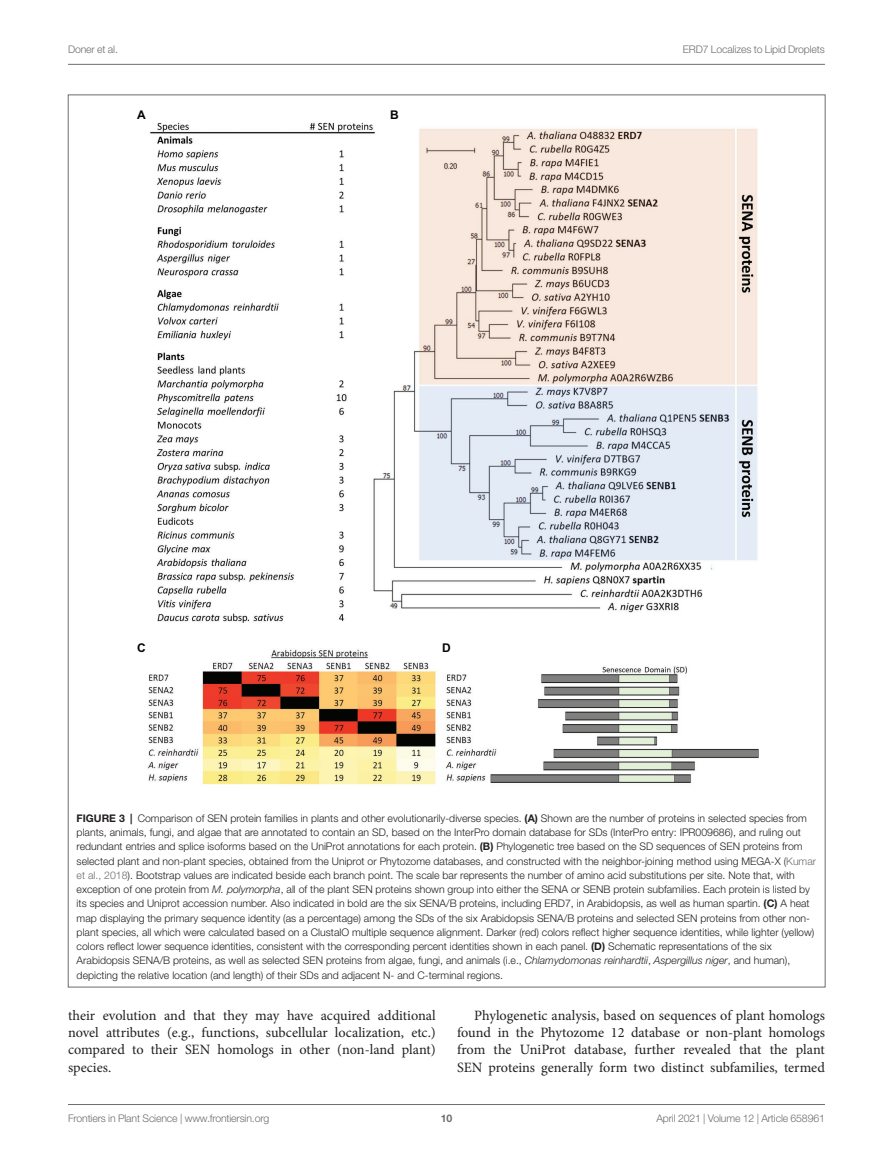
<style>
.page{position:relative;width:893px;height:1170px;background:#fff}
.page>*{position:absolute;margin:0;border:0;box-sizing:border-box;transform-origin:0 0}
.TEXT{font:14.25px/17.2px "Minion Pro";color:#231f20;text-align:justify}
.TEXT_FLUSH{font:14.25px/17.2px "Minion Pro";letter-spacing:-.005em;color:#231f20;text-align:justify}
.t1{font:700 12px "Arial";color:#040503}
.FIG_LEG{font:300 10.5px/14.2px "Helvetica Neue LT Std";color:#231f20}
.t2{font:300 10.5px "Helvetica Neue LT Std";letter-spacing:-.015em;color:#6c6d70}
.t3{font:700 10.5px "Helvetica Neue LT Std";color:#6c6d70}
.s1{font-weight:700}
.s2{color:#6c6d70}
.s3{font-style:italic}
</style>
<div class="page">
<hr style="left:68px;top:64px;width:757px;height:1px;background:#6c6d70">
<hr style="left:68px;top:1104px;width:757px;height:1px;background:#6c6d70">
<img style="left:147px;top:122px;width:612px;height:663px">
<p class="t2" style="left:68px;top:42px;width:51px">Doner et al.</p>
<p class="t2" style="left:683px;top:42px;width:144px">ERD7 Localizes to Lipid Droplets</p>
<p class="t1" style="left:137px;top:107px;width:10px">A</p>
<p class="t1" style="left:390px;top:107px;width:10px">B</p>
<p class="t1" style="left:137px;top:639px;width:10px">C</p>
<p class="t1" style="left:442px;top:639px;width:10px">D</p>
<p class="FIG_LEG" style="left:77px;top:810px;width:741px"><span class="s1">FIGURE 3 |</span> Comparison of SEN protein families in plants and other evolutionarily-diverse species. <span class="s1">(A)</span> Shown are the number of proteins in selected species from plants, animals, fungi, and algae that are annotated to contain an SD, based on the InterPro domain database for SDs (InterPro entry: IPR009686), and ruling out redundant entries and splice isoforms based on the UniProt annotations for each protein. <span class="s1">(B)</span> Phylogenetic tree based on the SD sequences of SEN proteins from selected plant and non-plant species, obtained from the Uniprot or Phytozome databases, and constructed with the neighbor-joining method using MEGA-X (<span class="s2">Kumar et al., 2018</span>). Bootstrap values are indicated beside each branch point. The scale bar represents the number of amino acid substitutions per site. Note that, with exception of one protein from <span class="s3">M. polymorpha</span>, all of the plant SEN proteins shown group into either the SENA or SENB protein subfamilies. Each protein is listed by its species and Uniprot accession number. Also indicated in bold are the six SENA/B proteins, including ERD7, in Arabidopsis, as well as human spartin. <span class="s1">(C)</span> A heat map displaying the primary sequence identity (as a percentage) among the SDs of the six Arabidopsis SENA/B proteins and selected SEN proteins from other non&shy;plant species, all which were calculated based on a ClustalO multiple sequence alignment. Darker (red) colors reflect higher sequence identities, while lighter (yellow) colors reflect lower sequence identities, consistent with the corresponding percent identities shown in each panel. <span class="s1">(D)</span> Schematic representations of the six Arabidopsis SENA/B proteins, as well as selected SEN proteins from algae, fungi, and animals (i.e., <span class="s3">Chlamydomonas reinhardtii</span>, <span class="s3">Aspergillus niger</span>, and human), depicting the relative location (and length) of their SDs and adjacent N- and C-terminal regions.</p>
<p class="TEXT_FLUSH" style="left:68px;top:1006px;width:369px">their evolution and that they may have acquired additional novel attributes (e.g., functions, subcellular localization, etc.) compared to their SEN homologs in other (non-land plant) species.</p>
<p class="TEXT" style="left:457px;top:1006px;width:369px;text-indent:17px">Phylogenetic analysis, based on sequences of plant homologs found in the Phytozome 12 database or non-plant homologs from the UniProt database, further revealed that the plant SEN proteins generally form two distinct subfamilies, termed</p>
<p class="t2" style="left:68px;top:1111px;width:203px">Frontiers in Plant Science | www.frontiersin.org</p>
<p class="t3" style="left:441px;top:1111px;width:13px">10</p>
<p class="t2" style="left:656px;top:1111px;width:170px">April 2021 | Volume 12 | Article 658961</p>
</div>
